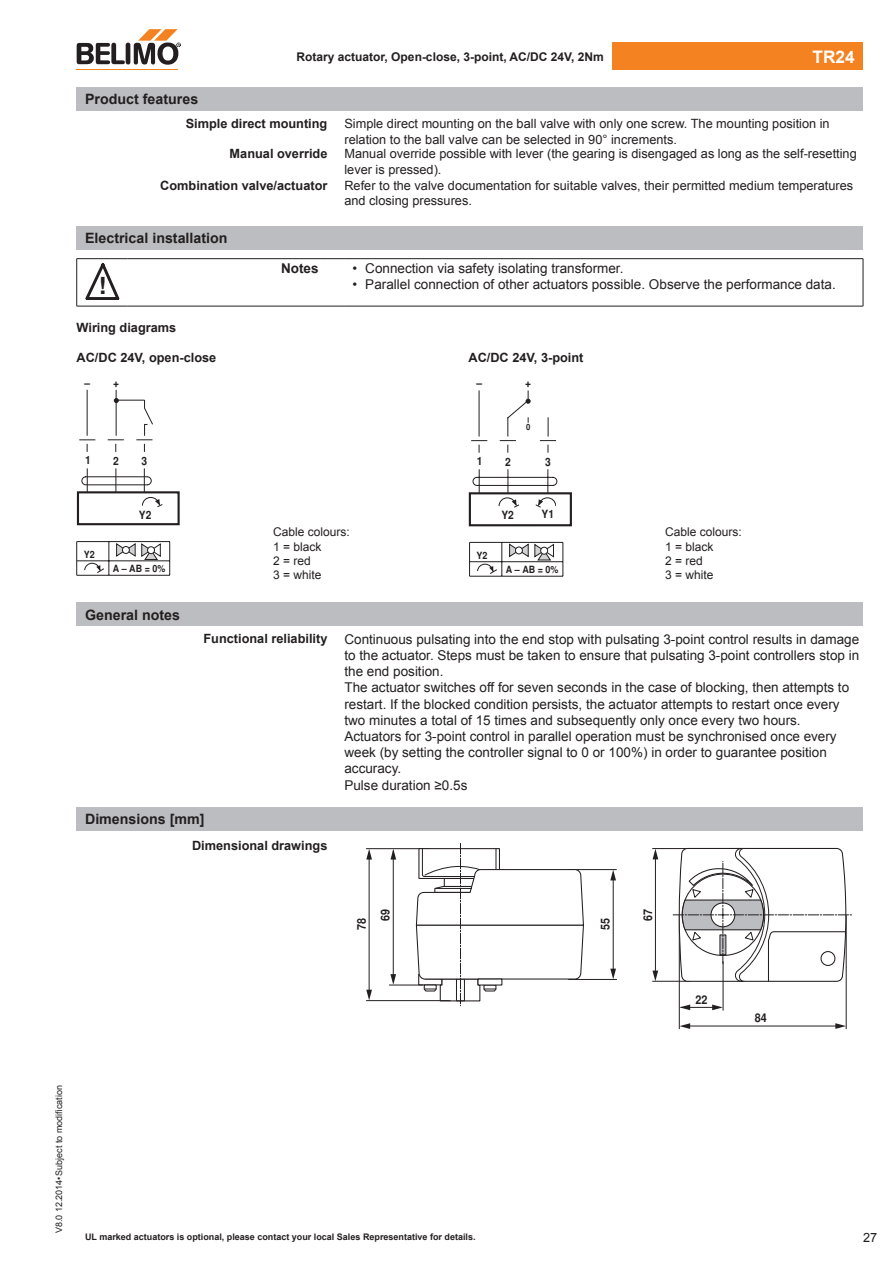
<style>
.page{position:relative;width:893px;height:1263px;background:#fff}
.page>*{position:absolute;margin:0;border:0;box-sizing:border-box;transform-origin:0 0}
.t1{font:700 23.55px "Nimbus Sans BEL";color:#231f20}
.Paragraph_Style_1{font:700 17.25px "Arial";color:#fff}
.t2{font:700 14.25px "Arial";color:#231f20}
.Bulletpoints{font:13.5px/16.2px "Arial";color:#231f20}
.Tabellenkopf_rechtsb{font:700 13.5px "Arial";color:#231f20}
.t3{font:12.75px/15.3px "Arial";color:#231f20}
.Rechtsbündig{font:700 12.75px "Arial";color:#231f20}
.Anschluss_Schema_Bas{font:700 12.75px "Arial";color:#231f20}
.Marginalien{font:700 12.75px "Arial";color:#231f20}
.Legende{font:12px/14.4px "Arial";color:#231f20}
.t4{font:700 12px "Arial";color:#231f20}
.t5{font:700 12px "Nimbus Sans BEL";color:#231f20;scale:.9 1}
.t6{font:700 11.4px "Nimbus Sans BEL";color:#231f20;scale:.9 1}
.t7{font:700 10.05px "Nimbus Sans BEL";color:#231f20;scale:.9 1}
.t8{font:700 9.9px "Nimbus Sans BEL";color:#231f20;scale:.9 1}
.t9{font:700 9px "Arial";color:#231f20}
.t10{font:9px "Arial";color:#231f20}
.t11{font:700 8.55px "Nimbus Sans BEL";color:#231f20;scale:.9 1}
</style>
<div class="page">
<hr style="left:77px;top:69px;width:101px;height:1px;background:#f58220">
<svg style="left:77px;top:29px;width:104px;height:36px"></svg>
<div style="left:612px;top:43px;width:251px;height:27px;background:#f58220"></div>
<hr style="left:76px;top:259px;width:1px;height:47px;background:#231f20">
<hr style="left:863px;top:259px;width:1px;height:47px;background:#231f20">
<hr style="left:77px;top:258px;width:51px;height:1px;background:#231f20">
<hr style="left:128px;top:258px;width:199px;height:1px;background:#231f20">
<svg style="left:327px;top:258px;width:17px;height:1px"></svg>
<hr style="left:344px;top:258px;width:519px;height:1px;background:#231f20">
<hr style="left:77px;top:306px;width:51px;height:1px;background:#231f20">
<hr style="left:128px;top:306px;width:199px;height:1px;background:#231f20">
<svg style="left:327px;top:306px;width:17px;height:1px"></svg>
<hr style="left:344px;top:306px;width:519px;height:1px;background:#231f20">
<svg style="left:85px;top:263px;width:34px;height:37px"></svg>
<div style="left:77px;top:491px;width:103px;height:34px;border:2px solid #231f20"></div>
<svg style="left:79px;top:389px;width:84px;height:118px"></svg>
<hr style="left:77px;top:575px;width:32px;height:1px;background:#231f20">
<hr style="left:109px;top:575px;width:61px;height:1px;background:#231f20">
<svg style="left:77px;top:541px;width:93px;height:34px"></svg>
<div style="left:122px;top:546px;width:7px;height:7px;background:#fff;border-radius:50%"></div>
<div style="left:122px;top:546px;width:8px;height:8px;border:1px solid #231f20;border-radius:50%"></div>
<hr style="left:77px;top:542px;width:1px;height:33px;background:#231f20">
<div style="left:469px;top:492px;width:103px;height:34px;border:2px solid #231f20"></div>
<svg style="left:470px;top:390px;width:88px;height:118px"></svg>
<hr style="left:470px;top:576px;width:32px;height:1px;background:#231f20">
<hr style="left:502px;top:576px;width:61px;height:1px;background:#231f20">
<svg style="left:470px;top:542px;width:94px;height:34px"></svg>
<div style="left:515px;top:547px;width:7px;height:7px;background:#fff;border-radius:50%"></div>
<div style="left:515px;top:547px;width:8px;height:7px;border:1px solid #231f20;border-radius:50%"></div>
<hr style="left:469px;top:542px;width:1px;height:34px;background:#231f20">
<hr style="left:393px;top:850px;width:1px;height:131px;background:#231f20">
<svg style="left:390px;top:849px;width:6px;height:10px"></svg>
<svg style="left:390px;top:974px;width:6px;height:11px"></svg>
<hr style="left:369px;top:854px;width:1px;height:141px;background:#231f20">
<svg style="left:366px;top:849px;width:6px;height:10px"></svg>
<svg style="left:366px;top:990px;width:6px;height:10px"></svg>
<hr style="left:613px;top:875px;width:1px;height:98px;background:#231f20">
<svg style="left:610px;top:870px;width:6px;height:10px"></svg>
<svg style="left:610px;top:969px;width:6px;height:10px"></svg>
<hr style="left:568px;top:979px;width:49px;height:1px;background:#231f20">
<hr style="left:567px;top:869px;width:50px;height:1px;background:#231f20">
<hr style="left:366px;top:848px;width:65px;height:1px;background:#231f20">
<hr style="left:389px;top:985px;width:34px;height:1px;background:#231f20">
<hr style="left:366px;top:1000px;width:84px;height:1px;background:#231f20">
<svg style="left:415px;top:843px;width:170px;height:163px"></svg>
<hr style="left:436px;top:888px;width:36px;height:1px;background:#231f20">
<svg style="left:477px;top:978px;width:25px;height:7px"></svg>
<hr style="left:681px;top:1007px;width:37px;height:1px;background:#231f20">
<svg style="left:680px;top:1004px;width:10px;height:6px"></svg>
<svg style="left:712px;top:1004px;width:11px;height:6px"></svg>
<hr style="left:685px;top:1026px;width:156px;height:1px;background:#231f20">
<svg style="left:680px;top:1023px;width:10px;height:6px"></svg>
<svg style="left:835px;top:1023px;width:11px;height:6px"></svg>
<hr style="left:846px;top:915px;width:1px;height:114px;background:#231f20">
<hr style="left:679px;top:915px;width:1px;height:114px;background:#231f20">
<hr style="left:655px;top:855px;width:1px;height:118px;background:#231f20">
<svg style="left:653px;top:849px;width:5px;height:10px"></svg>
<svg style="left:652px;top:970px;width:6px;height:11px"></svg>
<hr style="left:652px;top:981px;width:39px;height:1px;background:#231f20">
<hr style="left:652px;top:848px;width:38px;height:1px;background:#231f20">
<svg style="left:673px;top:847px;width:179px;height:135px"></svg>
<hr style="left:723px;top:961px;width:1px;height:49px;background:#231f20">
<div style="left:77px;top:87px;width:786px;height:24px;background:#bcbdc0"></div>
<div style="left:77px;top:226px;width:786px;height:24px;background:#bcbdc0"></div>
<div style="left:77px;top:807px;width:786px;height:23px;background:#bcbdc0"></div>
<div style="left:77px;top:603px;width:786px;height:23px;background:#bcbdc0"></div>
<p class="t2" style="left:85px;top:90px;width:115px">Product features</p>
<p class="t4" style="left:297px;top:48px;width:309px">Rotary actuator, Open-close, 3-point, AC/DC 24V, 2Nm</p>
<p class="Paragraph_Style_1" style="left:812px;top:45px;width:44px">TR24</p>
<p class="Marginalien" style="left:186px;top:115px;width:143px">Simple direct mounting</p>
<p class="t3" style="left:344px;top:116px;width:487px">Simple direct mounting on the ball valve with only one screw. The mounting position in relation to the ball valve can be selected in 90° increments.</p>
<p class="Rechtsbündig" style="left:230px;top:145px;width:99px">Manual override</p>
<p class="t3" style="left:344px;top:146px;width:514px">Manual override possible with lever (the gearing is disengaged as long as the self-resetting lever is pressed).</p>
<p class="Rechtsbündig" style="left:160px;top:177px;width:169px">Combination valve/actuator</p>
<p class="t3" style="left:344px;top:178px;width:510px">Refer to the valve documentation for suitable valves, their permitted medium temperatures and closing pressures.</p>
<p class="t2" style="left:85px;top:229px;width:144px">Electrical installation</p>
<p class="t1" style="left:98px;top:272px;width:9px">!</p>
<p class="Tabellenkopf_rechtsb" style="left:281px;top:259px;width:39px">Notes</p>
<p class="Bulletpoints" style="left:353px;top:260px;width:272px">• Connection via safety isolating transformer.</p>
<p class="Bulletpoints" style="left:353px;top:276px;width:485px">• Parallel connection of other actuators possible. Observe the performance data.</p>
<p class="Rechtsbündig" style="left:77px;top:319px;width:101px">Wiring diagrams</p>
<p class="Anschluss_Schema_Bas" style="left:77px;top:349px;width:141px">AC/DC 24V, open-close</p>
<p class="Anschluss_Schema_Bas" style="left:468px;top:349px;width:117px">AC/DC 24V, 3-point</p>
<p class="t6" style="left:84px;top:376px;width:40px">– +</p>
<p class="t6" style="left:476px;top:376px;width:8px">–</p>
<p class="t6" style="left:525px;top:376px;width:8px">+</p>
<p class="t11" style="left:526px;top:422px;width:6px">0</p>
<p class="t6" style="left:85px;top:453px;width:8px">1</p>
<p class="t6" style="left:113px;top:454px;width:8px">2</p>
<p class="t6" style="left:141px;top:454px;width:8px">3</p>
<p class="t6" style="left:477px;top:454px;width:8px">1</p>
<p class="t6" style="left:505px;top:455px;width:8px">2</p>
<p class="t6" style="left:545px;top:455px;width:8px">3</p>
<p class="t6" style="left:139px;top:508px;width:15px">Y2</p>
<p class="t6" style="left:501px;top:508px;width:15px">Y2</p>
<p class="t6" style="left:542px;top:507px;width:15px">Y1</p>
<p class="t8" style="left:84px;top:548px;width:14px">Y2</p>
<p class="t8" style="left:113px;top:563px;width:60px">A – AB = 0%</p>
<p class="Legende" style="left:273px;top:525px;width:78px">Cable colours:</p>
<p class="Legende" style="left:273px;top:539px;width:50px">1 = black<br>2 = red<br>3 = white</p>
<p class="t7" style="left:477px;top:549px;width:14px">Y2</p>
<p class="t7" style="left:506px;top:564px;width:60px">A – AB = 0%</p>
<p class="Legende" style="left:665px;top:525px;width:78px">Cable colours:</p>
<p class="Legende" style="left:665px;top:539px;width:50px">1 = black<br>2 = red<br>3 = white</p>
<p class="t2" style="left:85px;top:605px;width:97px">General notes</p>
<p class="Rechtsbündig" style="left:203px;top:630px;width:125px">Functional reliability</p>
<p class="Bulletpoints" style="left:344px;top:631px;width:516px;text-align:justify">Continuous pulsating into the end stop with pulsating 3-point control results in damage to the actuator. Steps must be taken to ensure that pulsating 3-point controllers stop in the end position.</p>
<p class="Bulletpoints" style="left:344px;top:680px;width:506px">The actuator switches off for seven seconds in the case of blocking, then attempts to restart. If the blocked condition persists, the actuator attempts to restart once every two minutes a total of 15 times and subsequently only once every two hours.</p>
<p class="Bulletpoints" style="left:344px;top:728px;width:494px">Actuators for 3-point control in parallel operation must be synchronised once every week (by setting the controller signal to 0 or 100%) in order to guarantee position accuracy.</p>
<p class="Bulletpoints" style="left:344px;top:777px;width:124px">Pulse duration ≥0.5s</p>
<p class="t2" style="left:85px;top:809px;width:121px">Dimensions [mm]</p>
<p class="Rechtsbündig" style="left:192px;top:837px;width:137px">Dimensional drawings</p>
<p class="t5" style="left:378px;top:921px;width:15px;rotate:-90deg">69</p>
<p class="t5" style="left:354px;top:930px;width:15px;rotate:-90deg">78</p>
<p class="t5" style="left:598px;top:930px;width:15px;rotate:-90deg">55</p>
<p class="t5" style="left:641px;top:921px;width:15px;rotate:-90deg">67</p>
<p class="t10" style="left:53px;top:1233px;width:150px;rotate:-90deg">V8.0 12.2014•Subject to modification</p>
<p class="t9" style="left:85px;top:1230px;width:392px">UL marked actuators is optional, please contact your local Sales Representative for details.</p>
<p class="t5" style="left:695px;top:993px;width:15px">22</p>
<p class="t5" style="left:755px;top:1011px;width:15px">84</p>
<p class="t3" style="left:863px;top:1230px;width:16px">27</p>
</div>
